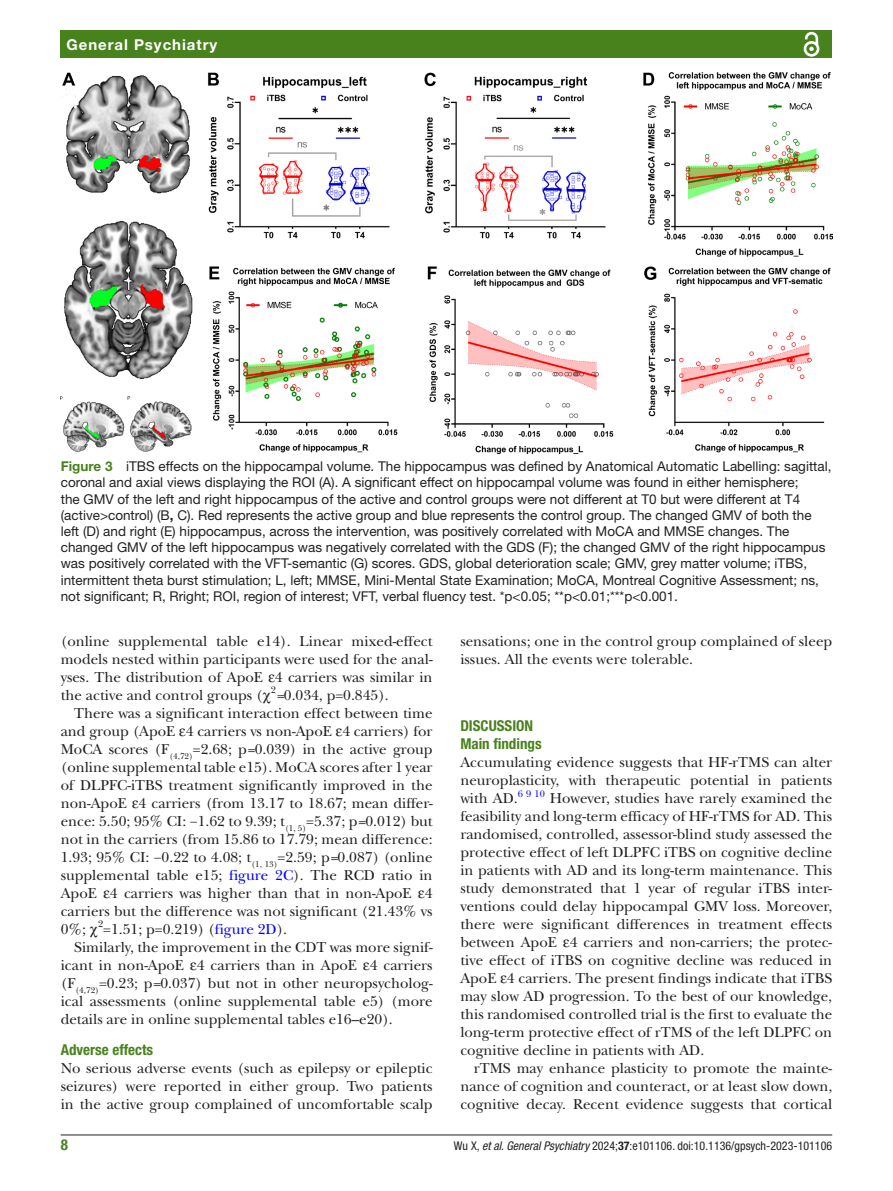
<style>
.page{position:relative;width:893px;height:1191px;background:#fff}
.page>*{position:absolute;margin:0;border:0;box-sizing:border-box;transform-origin:0 0}
.t1{font:15px/18px "New Baskerville";color:#231f20;text-align:justify}
.t2{font:700 condensed 15px/18px "Helvetica Neue LT Std";color:#48821c}
.t3{font:700 15px "Helvetica Neue LT Std";letter-spacing:.065em;color:#fff}
.t4{font:13.5px/16.2px "Helvetica Neue LT Std";color:#231f20}
.t5{font:condensed 12px "Helvetica Neue LT Std";color:#231f20}
.t6{font:9.9px "New Baskerville";color:#00f}
.t7{font:9.9px "New Baskerville";color:#231f20}
.s1{font-weight:700;color:#48821c}
.s2{font-weight:700}
.s3{font-style:italic}
.s4{color:#00f}
</style>
<div class="page">
<hr style="left:61px;top:1134px;width:771px;height:1px;background:#231f20">
<div style="left:61px;top:31px;width:771px;height:27px;background:#48821c"></div>
<svg style="left:803px;top:31px;width:17px;height:26px"></svg>
<img style="left:61px;top:73px;width:771px;height:380px">
<p class="t3" style="left:66px;top:35px;width:152px">General Psychiatry</p>
<p class="t4" style="left:61px;top:458px;width:772px"><span class="s1">Figure 3</span> iTBS effects on the hippocampal volume. The hippocampus was defined by Anatomical Automatic Labelling: sagittal, coronal and axial views displaying the ROI (A). A significant effect on hippocampal volume was found in either hemisphere;<br>the GMV of the left and right hippocampus of the active and control groups were not different at T0 but were different at T4 (active&gt;control) (B<span class="s2">,</span> C). Red represents the active group and blue represents the control group. The changed GMV of both the left (D) and right (E) hippocampus, across the intervention, was positively correlated with MoCA and MMSE changes. The changed GMV of the left hippocampus was negatively correlated with the GDS (F); the changed GMV of the right hippocampus was positively correlated with the VFT-semantic (G) scores. GDS, global deterioration scale; GMV, grey matter volume; iTBS, intermittent theta burst stimulation; L, left; MMSE, Mini-Mental State Examination; MoCA, Montreal Cognitive Assessment; ns, not significant; R, Rright; ROI, region of interest; VFT, verbal fluency test. *p&lt;0.05; **p&lt;0.01;***p&lt;0.001.</p>
<p class="t1" style="left:61px;top:632px;width:373px">(online supplemental table e14). Linear mixed-effect models nested within participants were used for the anal&shy;yses. The distribution of ApoE 4 carriers was similar in the active and control groups (</p>
<p class="t1" style="left:460px;top:632px;width:373px">sensations; one in the control group complained of sleep issues. All the events were tolerable.</p>
<p class="t7" style="left:271px;top:684px;width:7px">2</p>
<p class="t1" style="left:276px;top:686px;width:114px"><span class="s3">=</span>0.034, p=0.845).</p>
<p class="t1" style="left:74px;top:704px;width:360px">There was a significant interaction effect between time</p>
<p class="t1" style="left:61px;top:722px;width:373px">and group (ApoE 4 carriers vs non-ApoE 4 carriers) for</p>
<p class="t1" style="left:61px;top:740px;width:373px">MoCA scores (F<sub>(4,72)</sub>=2.68; p<span class="s3">=</span>0.039) in the active group</p>
<p class="t1" style="left:61px;top:758px;width:373px">(online supplemental table e15). MoCA scores after 1 year</p>
<p class="t1" style="left:61px;top:776px;width:373px">of DLPFC-iTBS treatment significantly improved in the</p>
<p class="t1" style="left:61px;top:794px;width:373px">non-ApoE 4 carriers (from 13.17 to 18.67; mean differ-</p>
<p class="t1" style="left:61px;top:812px;width:373px">ence: 5.50; 95% CI: −1.62 to 9.39; t<sub>(1,</sub> <sub>5)</sub>=5.37; p<span class="s3">=</span>0.012) but</p>
<p class="t1" style="left:61px;top:830px;width:373px">not in the carriers (from 15.86 to 17.79; mean difference:</p>
<p class="t1" style="left:61px;top:848px;width:373px">1.93; 95% CI: −0.22 to 4.08; t<sub>(1,</sub> <sub>13)</sub>=2.59; p<span class="s3">=</span>0.087) (online</p>
<p class="t1" style="left:61px;top:866px;width:373px">supplemental table e15; <span class="s4">figure 2C</span>). The RCD ratio in</p>
<p class="t1" style="left:61px;top:884px;width:373px">ApoE 4 carriers was higher than that in non-ApoE 4</p>
<p class="t1" style="left:61px;top:902px;width:373px">carriers but the difference was not significant (21.43% vs</p>
<p class="t1" style="left:61px;top:920px;width:27px">0%;</p>
<p class="t7" style="left:98px;top:918px;width:7px">2</p>
<p class="t1" style="left:103px;top:920px;width:185px">=1.51; p=0.219) (<span class="s4">figure 2D</span>).</p>
<p class="t1" style="left:74px;top:938px;width:360px">Similarly, the improvement in the CDT was more signif-</p>
<p class="t1" style="left:61px;top:956px;width:373px">icant in non-ApoE 4 carriers than in ApoE 4 carriers</p>
<p class="t1" style="left:61px;top:974px;width:373px">(F<sub>(4,72)</sub>=0.23; p<span class="s3">=</span>0.037) but not in other neuropsycholog-</p>
<p class="t1" style="left:61px;top:992px;width:373px">ical assessments (online supplemental table e5) (more</p>
<p class="t1" style="left:61px;top:1010px;width:334px">details are in online supplemental tables e16–e20).</p>
<p class="t2" style="left:61px;top:1040px;width:94px">Adverse effects</p>
<p class="t1" style="left:61px;top:1059px;width:373px">No serious adverse events (such as epilepsy or epileptic seizures) were reported in either group. Two patients in the active group complained of uncomfortable scalp</p>
<p class="t2" style="left:460px;top:716px;width:83px;text-indent:28px">ussion<br>Main findings</p>
<p class="t1" style="left:460px;top:753px;width:373px">Accumulating evidence suggests that HF-rTMS can alter neuroplasticity, with therapeutic potential in patients with AD.</p>
<p class="t2" style="left:460px;top:716px;width:8px">Disc</p>
<p class="t6" style="left:518px;top:787px;width:29px">6 9 10</p>
<p class="t1" style="left:460px;top:789px;width:373px;text-indent:89px">However, studies have rarely examined the feasibility and long-term efficacy of HF-rTMS for AD. This randomised, controlled, assessor-blind study assessed the protective effect of left DLPFC iTBS on cognitive decline in patients with AD and its long-term maintenance. This study demonstrated that 1 year of regular iTBS inter&shy;ventions could delay hippocampal GMV loss. Moreover, there were significant differences in treatment effects between ApoE 4 carriers and non-carriers; the protec&shy;tive effect of iTBS on cognitive decline was reduced in ApoE 4 carriers. The present findings indicate that iTBS may slow AD progression. To the best of our knowledge, this randomised controlled trial is the first to evaluate the long-term protective effect of rTMS of the left DLPFC on cognitive decline in patients with AD.</p>
<p class="t1" style="left:460px;top:1059px;width:373px;text-indent:14px">rTMS may enhance plasticity to promote the mainte&shy;nance of cognition and counteract, or at least slow down, cognitive decay. Recent evidence suggests that cortical</p>
<p class="t2" style="left:61px;top:1135px;width:9px">8</p>
<p class="t5" style="left:454px;top:1138px;width:380px">Wu X, <span class="s3">et al</span>. <span class="s3">General Psychiatry</span> 2024;<span class="s2">37</span>:e101106. doi:10.1136/gpsych-2023-101106</p>
</div>
